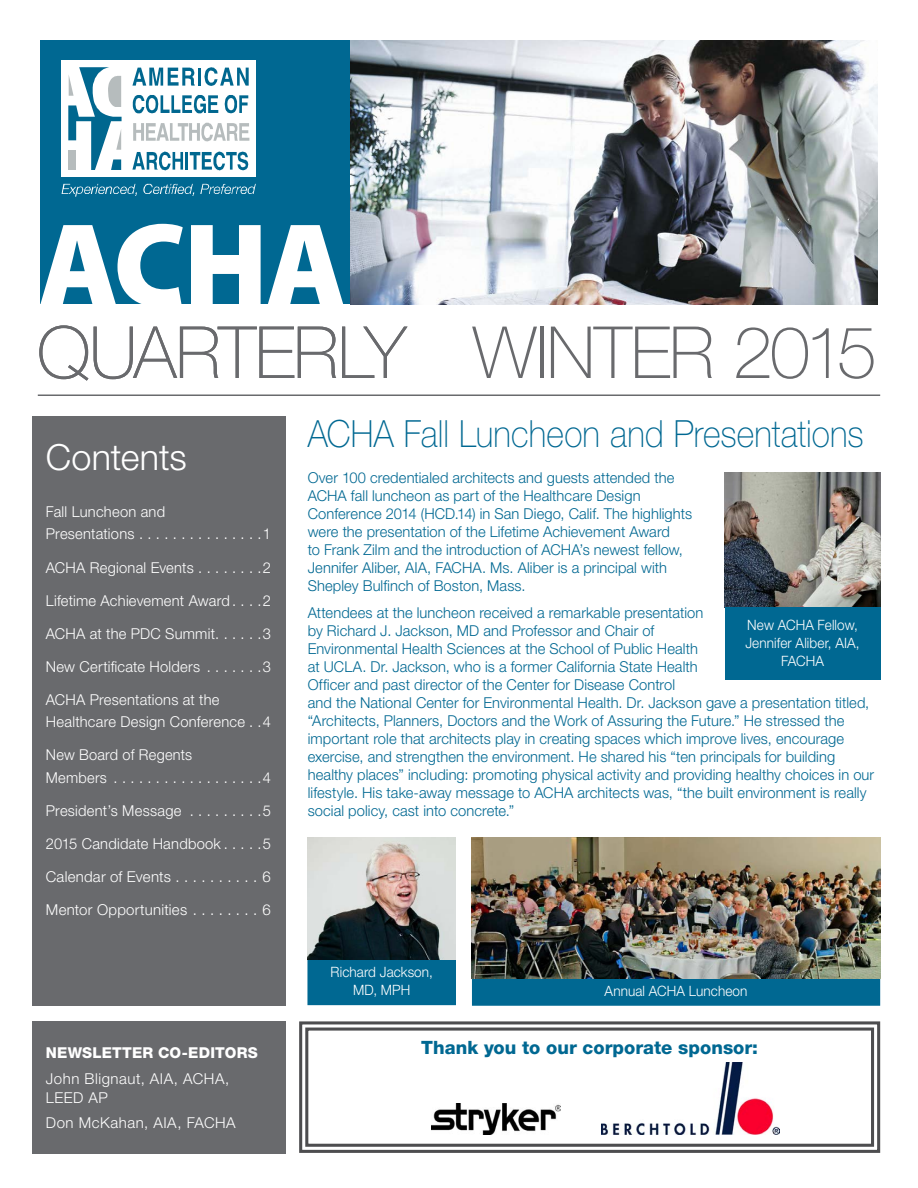
<style>
.page{position:relative;width:918px;height:1188px;background:#fff}
.page>*{position:absolute;margin:0;border:0;box-sizing:border-box;transform-origin:0 0}
.t1{font:900 120px "Myriad Pro";color:#fff}
.t2{font:100 72px "Helvetica Neue LT Std";letter-spacing:-.025em;color:#696a6d}
.t3{font:100 37.5px "Helvetica Neue LT Std";letter-spacing:.005em;color:#006892;scale:.9 1}
.t4{font:300 36px "Helvetica Neue LT Std";letter-spacing:-.005em;color:#fff}
.t5{font:800 18.3px "Helvetica Neue LT Std";color:#006892}
.t6{font:300 15px/18px "Helvetica Neue LT Std";letter-spacing:.005em;color:#006892}
.t7{font:300 15px/22.4px "Helvetica Neue LT Std";letter-spacing:.015em;color:#fff}
.t8{font:300 15px/19.5px "Helvetica Neue LT Std";letter-spacing:.035em;color:#fff}
.t9{font:800 15px "Helvetica Neue LT Std";letter-spacing:.015em;color:#fff}
.t10{font:300 14.25px/18px "Helvetica Neue LT Std";letter-spacing:.01em;color:#fff;text-align:center;scale:.95 1}
</style>
<div class="page">
<hr style="left:38px;top:394px;width:842px;height:2px;background:#696a6d">
<div style="left:32px;top:1021px;width:254px;height:132px;background:#696a6d"></div>
<div style="left:32px;top:417px;width:254px;height:589px;background:#696a6d"></div>
<div style="left:40px;top:40px;width:310px;height:264px;background:#006892"></div>
<div style="left:62px;top:60px;width:194px;height:117px;background:#fff"></div>
<svg style="left:68px;top:67px;width:54px;height:103px"></svg>
<div style="left:68px;top:150px;width:8px;height:20px;background:#b6bcbd"></div>
<svg style="left:132px;top:68px;width:63px;height:18px"></svg>
<hr style="left:198px;top:68px;width:3px;height:18px;background:#00678f">
<svg style="left:204px;top:67px;width:45px;height:19px"></svg>
<svg style="left:133px;top:95px;width:85px;height:18px"></svg>
<svg style="left:225px;top:95px;width:23px;height:18px"></svg>
<svg style="left:133px;top:123px;width:116px;height:18px"></svg>
<svg style="left:132px;top:152px;width:116px;height:18px"></svg>
<svg style="left:62px;top:184px;width:75px;height:13px"></svg>
<svg style="left:143px;top:184px;width:51px;height:12px"></svg>
<svg style="left:200px;top:184px;width:56px;height:10px"></svg>
<div style="left:473px;top:979px;width:407px;height:26px;background:#006892"></div>
<div style="left:472px;top:979px;width:408px;height:27px;border:1px solid #006892"></div>
<img style="left:472px;top:837px;width:408px;height:142px">
<img style="left:725px;top:472px;width:155px;height:136px">
<div style="left:725px;top:608px;width:155px;height:72px;background:#006892"></div>
<div style="left:308px;top:960px;width:147px;height:45px;background:#006892"></div>
<div style="left:307px;top:959px;width:149px;height:46px;border:1px solid #006892"></div>
<img style="left:307px;top:837px;width:149px;height:122px">
<svg style="left:299px;top:1021px;width:582px;height:132px"></svg>
<div style="left:305px;top:1028px;width:569px;height:119px;border:3px solid #4d4d4f"></div>
<img style="left:601px;top:1063px;width:179px;height:71px">
<img style="left:432px;top:1104px;width:128px;height:30px">
<img style="left:350px;top:40px;width:527px;height:264px">
<h1 class="t1" style="left:38px;top:185px;width:310px">ACHA</h1>
<h2 class="t2" style="left:37px;top:311px;width:371px">QUARTERLY</h2>
<h2 class="t2" style="left:473px;top:311px;width:406px">WINTER 2015</h2>
<h3 class="t4" style="left:46px;top:435px;width:143px">Contents</h3>
<p class="t7" style="left:46px;top:500px;width:226px">Fall Luncheon and<br>Presentations . . . . . . . . . . . . . . 1</p>
<p class="t7" style="left:46px;top:556px;width:226px">ACHA Regional Events . . . . . . . 2</p>
<p class="t7" style="left:46px;top:589px;width:226px">Lifetime Achievement Award . . . 2</p>
<p class="t7" style="left:46px;top:622px;width:226px">ACHA at the PDC Summit. . . . . . 3</p>
<p class="t7" style="left:46px;top:655px;width:226px">New Certificate Holders . . . . . . 3</p>
<p class="t7" style="left:46px;top:688px;width:226px">ACHA Presentations at the<br>Healthcare Design Conference . 4</p>
<p class="t7" style="left:46px;top:743px;width:226px">New Board of Regents<br>Members . . . . . . . . . . . . . . . . . 4</p>
<p class="t7" style="left:46px;top:799px;width:226px">President’s Message . . . . . . . . 5</p>
<p class="t7" style="left:46px;top:832px;width:226px">2015 Candidate Handbook . . . . 5</p>
<p class="t7" style="left:46px;top:865px;width:227px">Calendar of Events . . . . . . . . . 6</p>
<p class="t7" style="left:46px;top:898px;width:227px">Mentor Opportunities . . . . . . . 6</p>
<p class="t9" style="left:46px;top:1043px;width:213px">NEWSLETTER CO-EDITORS</p>
<p class="t8" style="left:46px;top:1068px;width:185px">John Blignaut, AIA, ACHA,<br>LEED AP</p>
<p class="t8" style="left:46px;top:1113px;width:191px">Don McKahan, AIA, FACHA</p>
<h3 class="t3" style="left:308px;top:412px;width:619px">ACHA Fall Luncheon and Presentations</h3>
<p class="t6" style="left:308px;top:469px;width:386px">Over 100 credentialed architects and guests attended the ACHA fall luncheon as part of the Healthcare Design Conference 2014 (HCD.14) in San Diego, Calif. The highlights were the presentation of the Lifetime Achievement Award<br>to Frank Zilm and the introduction of ACHA’s newest fellow, Jennifer Aliber, AIA, FACHA. Ms. Aliber is a principal with Shepley Bulfinch of Boston, Mass.</p>
<p class="t6" style="left:308px;top:604px;width:568px">Attendees at the luncheon received a remarkable presentation<br>by Richard J. Jackson, MD and Professor and Chair of<br>Environmental Health Sciences at the School of Public Health<br>at UCLA. Dr. Jackson, who is a former California State Health<br>Officer and past director of the Center for Disease Control<br>and the National Center for Environmental Health. Dr. Jackson gave a presentation titled, “Architects, Planners, Doctors and the Work of Assuring the Future.” He stressed the important role that architects play in creating spaces which improve lives, encourage exercise, and strengthen the environment. He shared his “ten principals for building healthy places” including: promoting physical activity and providing healthy choices in our lifestyle. His take-away message to ACHA architects was, “the built environment is really social policy, cast into concrete.”</p>
<p class="t10" style="left:745px;top:615px;width:122px">New ACHA Fellow,<br>Jennifer Aliber, AIA,<br>FACHA</p>
<p class="t10" style="left:331px;top:963px;width:109px">Richard Jackson,<br>MD, MPH</p>
<p class="t10" style="left:605px;top:982px;width:152px">Annual ACHA Luncheon</p>
<p class="t5" style="left:421px;top:1036px;width:338px">Thank you to our corporate sponsor:</p>
</div>
